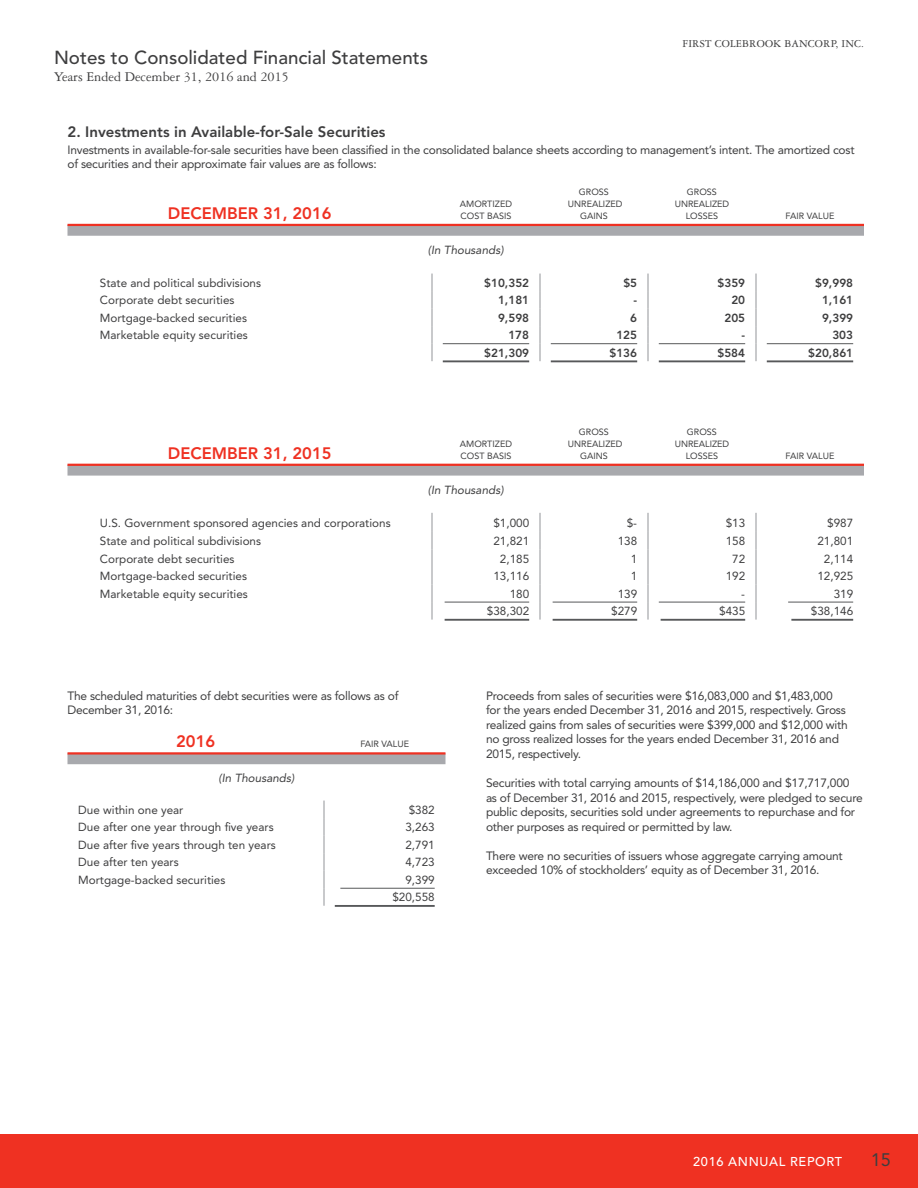
<style>
.page{position:relative;width:918px;height:1188px;background:#fff}
.page>*{position:absolute;margin:0;border:0;box-sizing:border-box;transform-origin:0 0}
.t1{font:500 18.75px "Avenir";color:#3e3e3f}
.t2{font:18px "Avenir";color:#3e3e3f}
.t3{font:800 16.5px "Avenir";color:#ef3122}
.t4{font:800 15px "Avenir";color:#3e3e3f}
.t5{font:14.25px "Garamond Three";color:#3e3e3f}
.t6{font:500 12.75px "Avenir";letter-spacing:.05em;color:#fff}
.t7{font:12px/14.5px "Avenir";letter-spacing:-.02em;color:#3e3e3f}
.t8{font:11.7px/17.5px "Avenir";color:#3e3e3f;text-align:right}
.t9{font:800 11.7px "Avenir";color:#3e3e3f}
.t10{font:italic 11.7px "Avenir";color:#3e3e3f}
.t11{font:11.25px "Garamond Three";letter-spacing:.01em;color:#3e3e3f}
.t12{font:9px/12px "Avenir";color:#3e3e3f;text-align:center}
.s1{color:#fff}
</style>
<div class="page">
<div style="left:0;top:1134px;width:918px;height:54px;background:#ef3122"></div>
<div style="left:68px;top:755px;width:378px;height:9px;background:#a8a9ad"></div>
<svg style="left:324px;top:801px;width:1px;height:105px"></svg>
<hr style="left:68px;top:752px;width:256px;height:3px;background:#ef3122">
<hr style="left:324px;top:752px;width:122px;height:3px;background:#ef3122">
<hr style="left:340px;top:888px;width:95px;height:1px;background:#57585a">
<hr style="left:335px;top:905px;width:100px;height:2px;background:#57585a">
<svg style="left:68px;top:226px;width:796px;height:10px"></svg>
<svg style="left:432px;top:274px;width:1px;height:87px"></svg>
<svg style="left:540px;top:274px;width:1px;height:87px"></svg>
<svg style="left:648px;top:274px;width:1px;height:87px"></svg>
<svg style="left:756px;top:274px;width:1px;height:87px"></svg>
<hr style="left:68px;top:224px;width:364px;height:2px;background:#ef3122">
<hr style="left:432px;top:224px;width:108px;height:2px;background:#ef3122">
<hr style="left:540px;top:224px;width:108px;height:2px;background:#ef3122">
<hr style="left:648px;top:224px;width:108px;height:2px;background:#ef3122">
<hr style="left:756px;top:224px;width:108px;height:2px;background:#ef3122">
<hr style="left:443px;top:343px;width:86px;height:1px;background:#57585a">
<hr style="left:551px;top:343px;width:86px;height:1px;background:#57585a">
<hr style="left:659px;top:343px;width:86px;height:1px;background:#57585a">
<hr style="left:767px;top:343px;width:86px;height:1px;background:#57585a">
<hr style="left:443px;top:360px;width:86px;height:2px;background:#57585a">
<hr style="left:551px;top:360px;width:86px;height:2px;background:#57585a">
<hr style="left:659px;top:360px;width:86px;height:2px;background:#57585a">
<hr style="left:767px;top:360px;width:86px;height:2px;background:#57585a">
<svg style="left:68px;top:466px;width:796px;height:10px"></svg>
<svg style="left:432px;top:513px;width:1px;height:107px"></svg>
<svg style="left:540px;top:513px;width:1px;height:107px"></svg>
<svg style="left:648px;top:513px;width:1px;height:107px"></svg>
<svg style="left:756px;top:513px;width:1px;height:107px"></svg>
<hr style="left:68px;top:464px;width:364px;height:2px;background:#ef3122">
<hr style="left:432px;top:464px;width:108px;height:2px;background:#ef3122">
<hr style="left:540px;top:464px;width:108px;height:2px;background:#ef3122">
<hr style="left:648px;top:464px;width:108px;height:2px;background:#ef3122">
<hr style="left:756px;top:464px;width:108px;height:2px;background:#ef3122">
<hr style="left:445px;top:602px;width:84px;height:1px;background:#57585a">
<hr style="left:553px;top:602px;width:84px;height:1px;background:#57585a">
<hr style="left:659px;top:602px;width:86px;height:1px;background:#57585a">
<hr style="left:788px;top:602px;width:65px;height:1px;background:#57585a">
<hr style="left:445px;top:619px;width:84px;height:2px;background:#57585a">
<hr style="left:553px;top:619px;width:84px;height:2px;background:#57585a">
<hr style="left:661px;top:619px;width:84px;height:2px;background:#57585a">
<hr style="left:791px;top:619px;width:62px;height:2px;background:#57585a">
<h1 class="t1" style="left:54px;top:47px;width:376px">Notes to Consolidated Financial Statements</h1>
<p class="t5" style="left:54px;top:69px;width:237px">Years Ended December 31, 2016 and 2015</p>
<p class="t11" style="left:683px;top:38px;width:183px">FIRST COLEBROOK BANCORP, INC.</p>
<p class="t4" style="left:68px;top:123px;width:320px">2. Investments in Available-for-Sale Securities</p>
<p class="t7" style="left:68px;top:143px;width:789px">Investments in available-for-sale securities have been classified in the consolidated balance sheets according to management’s intent. The amortized cost of securities and their approximate fair values are as follows:</p>
<h3 class="t3" style="left:168px;top:203px;width:165px">DECEMBER 31, 2016</h3>
<p class="t12" style="left:460px;top:198px;width:54px;text-align:left">AMORTIZED<br>COST BASIS</p>
<p class="t10" style="left:428px;top:243px;width:77px">(In Thousands)</p>
<p class="t12" style="left:568px;top:186px;width:56px">GROSS<br>UNREALIZED<br>GAINS</p>
<p class="t12" style="left:675px;top:186px;width:56px">GROSS<br>UNREALIZED<br>LOSSES</p>
<p class="t12" style="left:786px;top:210px;width:50px">FAIR VALUE</p>
<p class="t8" style="left:89px;top:274px;width:174px"><span class="s1">❙</span> State and political subdivisions</p>
<p class="t9" style="left:484px;top:276px;width:47px">$10,352</p>
<p class="t9" style="left:623px;top:276px;width:15px">$5</p>
<p class="t9" style="left:717px;top:276px;width:29px">$359</p>
<p class="t9" style="left:815px;top:276px;width:40px">$9,998</p>
<p class="t8" style="left:89px;top:291px;width:147px"><span class="s1">❙</span> Corporate debt securities</p>
<p class="t9" style="left:498px;top:293px;width:33px">1,181</p>
<p class="t9" style="left:634px;top:293px;width:5px">-</p>
<p class="t9" style="left:731px;top:293px;width:15px">20</p>
<p class="t9" style="left:822px;top:293px;width:33px">1,161</p>
<p class="t8" style="left:89px;top:309px;width:159px"><span class="s1">❙</span> Mortgage-backed securities</p>
<p class="t9" style="left:498px;top:311px;width:33px">9,598</p>
<p class="t9" style="left:630px;top:311px;width:8px">6</p>
<p class="t9" style="left:724px;top:311px;width:22px">205</p>
<p class="t9" style="left:822px;top:311px;width:33px">9,399</p>
<p class="t8" style="left:89px;top:327px;width:160px"><span class="s1">❙</span> Marketable equity securities</p>
<p class="t9" style="left:508px;top:328px;width:22px">178</p>
<p class="t9" style="left:616px;top:328px;width:22px">125</p>
<p class="t9" style="left:742px;top:328px;width:5px">-</p>
<p class="t9" style="left:832px;top:328px;width:22px">303</p>
<p class="t9" style="left:484px;top:346px;width:47px">$21,309</p>
<p class="t9" style="left:609px;top:346px;width:29px">$136</p>
<p class="t9" style="left:717px;top:346px;width:29px">$584</p>
<p class="t9" style="left:808px;top:346px;width:47px">$20,861</p>
<h3 class="t3" style="left:168px;top:443px;width:165px">DECEMBER 31, 2015</h3>
<p class="t12" style="left:460px;top:438px;width:54px;text-align:left">AMORTIZED<br>COST BASIS</p>
<p class="t10" style="left:428px;top:483px;width:77px">(In Thousands)</p>
<p class="t12" style="left:568px;top:426px;width:56px">GROSS<br>UNREALIZED<br>GAINS</p>
<p class="t12" style="left:675px;top:426px;width:56px">GROSS<br>UNREALIZED<br>LOSSES</p>
<p class="t12" style="left:786px;top:450px;width:50px">FAIR VALUE</p>
<p class="t8" style="left:89px;top:514px;width:303px"><span class="s1">❙</span> U.S. Government sponsored agencies and corporations</p>
<p class="t8" style="left:493px;top:514px;width:37px">$1,000</p>
<p class="t8" style="left:627px;top:514px;width:12px">$-</p>
<p class="t8" style="left:726px;top:514px;width:21px">$13</p>
<p class="t8" style="left:827px;top:514px;width:28px">$987</p>
<p class="t8" style="left:89px;top:532px;width:174px"><span class="s1">❙</span> State and political subdivisions</p>
<p class="t8" style="left:493px;top:532px;width:37px">21,821</p>
<p class="t8" style="left:618px;top:532px;width:21px">138</p>
<p class="t8" style="left:726px;top:532px;width:21px">158</p>
<p class="t8" style="left:817px;top:532px;width:37px">21,801</p>
<p class="t8" style="left:89px;top:550px;width:147px"><span class="s1">❙</span> Corporate debt securities</p>
<p class="t8" style="left:500px;top:550px;width:31px">2,185</p>
<p class="t8" style="left:631px;top:550px;width:8px">1</p>
<p class="t8" style="left:732px;top:550px;width:15px">72</p>
<p class="t8" style="left:824px;top:550px;width:31px">2,114</p>
<p class="t8" style="left:89px;top:567px;width:159px"><span class="s1">❙</span> Mortgage-backed securities</p>
<p class="t8" style="left:493px;top:567px;width:37px">13,116</p>
<p class="t8" style="left:631px;top:567px;width:8px">1</p>
<p class="t8" style="left:726px;top:567px;width:21px">192</p>
<p class="t8" style="left:817px;top:567px;width:37px">12,925</p>
<p class="t8" style="left:89px;top:585px;width:160px"><span class="s1">❙</span> Marketable equity securities</p>
<p class="t8" style="left:510px;top:585px;width:21px">180</p>
<p class="t8" style="left:618px;top:585px;width:21px">139</p>
<p class="t8" style="left:741px;top:585px;width:5px">-</p>
<p class="t8" style="left:834px;top:585px;width:21px">319</p>
<p class="t8" style="left:487px;top:602px;width:44px">$38,302</p>
<p class="t8" style="left:611px;top:602px;width:28px">$279</p>
<p class="t8" style="left:719px;top:602px;width:28px">$435</p>
<p class="t8" style="left:811px;top:602px;width:44px">$38,146</p>
<p class="t7" style="left:68px;top:688px;width:333px">The scheduled maturities of debt securities were as follows as of<br>December 31, 2016:</p>
<h3 class="t3" style="left:176px;top:732px;width:41px">2016</h3>
<p class="t12" style="left:360px;top:738px;width:50px">FAIR VALUE</p>
<p class="t10" style="left:219px;top:771px;width:77px">(In Thousands)</p>
<p class="t8" style="left:78px;top:801px;width:107px">Due within one year</p>
<p class="t8" style="left:409px;top:801px;width:28px">$382</p>
<p class="t8" style="left:78px;top:818px;width:197px">Due after one year through five years</p>
<p class="t8" style="left:405px;top:818px;width:31px">3,263</p>
<p class="t8" style="left:78px;top:836px;width:199px">Due after five years through ten years</p>
<p class="t8" style="left:405px;top:836px;width:31px">2,791</p>
<p class="t8" style="left:78px;top:854px;width:102px">Due after ten years</p>
<p class="t8" style="left:405px;top:854px;width:31px">4,723</p>
<p class="t8" style="left:78px;top:871px;width:149px">Mortgage-backed securities</p>
<p class="t8" style="left:392px;top:871px;width:44px">9,399 $20,558</p>
<p class="t7" style="left:486px;top:688px;width:363px">Proceeds from sales of securities were $16,083,000 and $1,483,000 for the years ended December 31, 2016 and 2015, respectively. Gross realized gains from sales of securities were $399,000 and $12,000 with no gross realized losses for the years ended December 31, 2016 and 2015, respectively.</p>
<p class="t7" style="left:486px;top:776px;width:378px">Securities with total carrying amounts of $14,186,000 and $17,717,000 as of December 31, 2016 and 2015, respectively, were pledged to secure public deposits, securities sold under agreements to repurchase and for other purposes as required or permitted by law.</p>
<p class="t7" style="left:486px;top:848px;width:358px">There were no securities of issuers whose aggregate carrying amount exceeded 10% of stockholders’ equity as of December 31, 2016.</p>
<p class="t6" style="left:693px;top:1154px;width:150px">2016 ANNUAL REPORT</p>
<h2 class="t2" style="left:871px;top:1149px;width:22px">15</h2>
</div>
